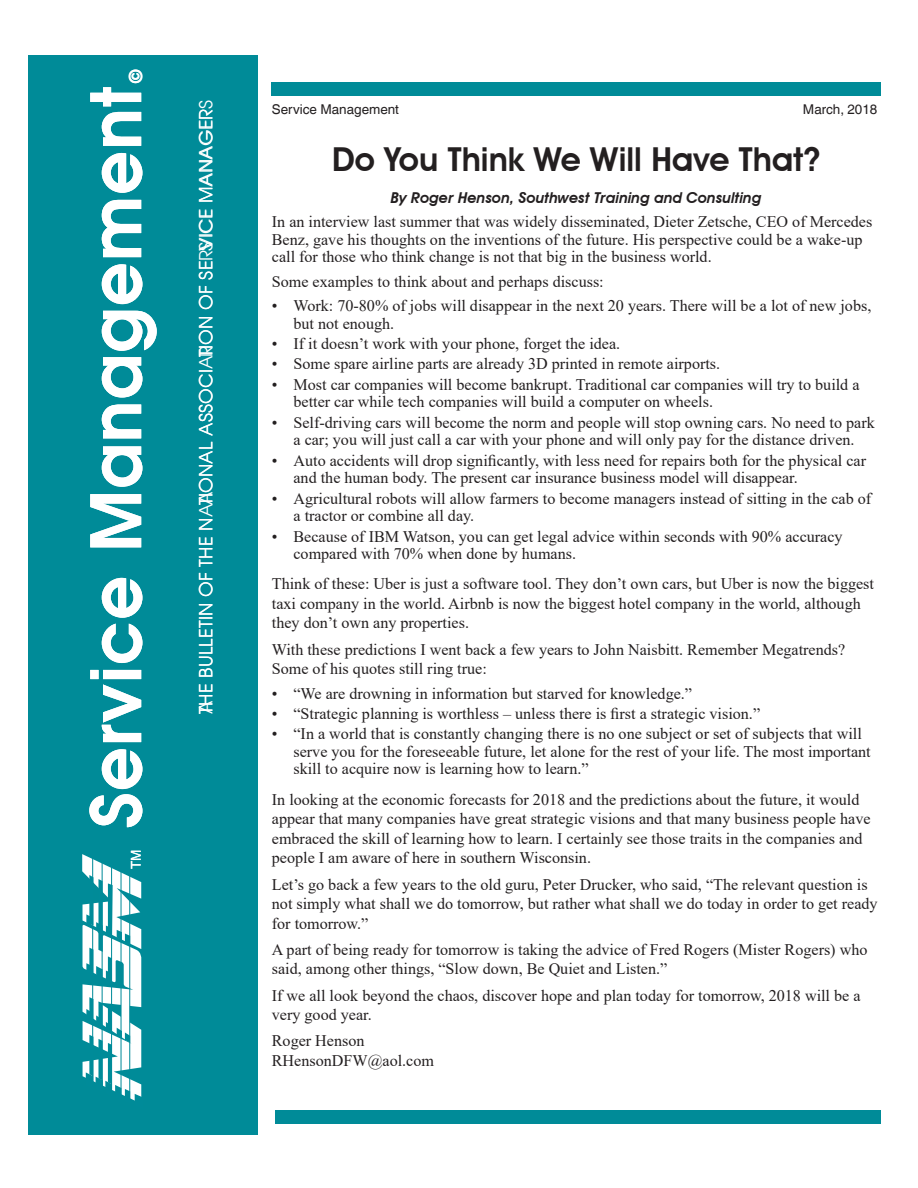
<style>
.page{position:relative;width:918px;height:1188px;background:#fff}
.page>*{position:absolute;margin:0;border:0;box-sizing:border-box;transform-origin:0 0}
.t1{font:600 69px "Avant Garde";letter-spacing:.015em;color:#fff}
.t2{font:600 33px "Avant Garde IT Cby BT";color:#231f20}
.t3{font:18px "Avant Garde";letter-spacing:.01em;color:#fff}
.t4{font:700 18px "Helvetica";color:#fff}
.t5{font:16.2px/19.5px "Times New Roman";color:#231f20}
.t6{font:italic 600 15px "Avant Garde IT Cby BT";color:#231f20}
.t7{font:13.5px "Helvetica World";color:#231f20}
.t8{font:13.5px "Helvetica";color:#fff}
</style>
<div class="page">
<div style="left:28px;top:55px;width:229px;height:1080px;background:#008b98"></div>
<svg style="left:82px;top:854px;width:60px;height:247px"></svg>
<div style="left:271px;top:82px;width:610px;height:14px;background:#008b98"></div>
<div style="left:276px;top:1111px;width:605px;height:13px;background:#008b98"></div>
<p class="t4" style="left:129px;top:83px;width:15px;rotate:-90deg">©</p>
<h1 class="t1" style="left:90px;top:828px;width:743px;rotate:-90deg">Service Management</h1>
<p class="t8" style="left:128px;top:869px;width:21px;rotate:-90deg">TM</p>
<p class="t3" style="left:199px;top:251px;width:152px;rotate:-90deg">VICE MANAGERS</p>
<p class="t3" style="left:199px;top:357px;width:117px;rotate:-90deg">TION OF SERS</p>
<p class="t3" style="left:199px;top:505px;width:160px;rotate:-90deg">TIONAL ASSOCIAR</p>
<p class="t3" style="left:199px;top:714px;width:223px;rotate:-90deg">THE BULLETIN OF THE NAA</p>
<p class="t3" style="left:199px;top:714px;width:15px;rotate:-90deg">A</p>
<p class="t7" style="left:272px;top:101px;width:129px">Service Management</p>
<p class="t7" style="left:803px;top:101px;width:76px">March, 2018</p>
<h2 class="t2" style="left:332px;top:140px;width:489px">Do You Think We Will Have That?</h2>
<p class="t6" style="left:391px;top:188px;width:372px">By Roger Henson, Southwest Training and Consulting</p>
<p class="t5" style="left:272px;top:212px;width:602px;line-height:17.5px">In an interview last summer that was widely disseminated, Dieter Zetsche, CEO of Mercedes<br>Benz, gave his thoughts on the inventions of the future. His perspective could be a wake-up call for those who think change is not that big in the business world.</p>
<p class="t5" style="left:272px;top:271px;width:333px">Some examples to think about and perhaps discuss:</p>
<p class="t5" style="left:293px;top:296px;width:579px;line-height:17.5px;text-indent:-22px">• Work: 70-80% of jobs will disappear in the next 20 years. There will be a lot of new jobs, but not enough.</p>
<p class="t5" style="left:272px;top:333px;width:350px">• If it doesn’t work with your phone, forget the idea.</p>
<p class="t5" style="left:272px;top:354px;width:450px">• Some spare airline parts are already 3D printed in remote airports.</p>
<p class="t5" style="left:293px;top:375px;width:568px;line-height:17.5px;text-indent:-22px">• Most car companies will become bankrupt. Traditional car companies will try to build a better car while tech companies will build a computer on wheels.</p>
<p class="t5" style="left:272px;top:413px;width:604px;line-height:17.5px;text-align:center">• Self-driving cars will become the norm and people will stop owning cars. No need to park a car; you will just call a car with your phone and will only pay for the distance driven.</p>
<p class="t5" style="left:293px;top:451px;width:574px;line-height:17.5px;text-indent:-22px">• Auto accidents will drop significantly, with less need for repairs both for the physical car and the human body. The present car insurance business model will disappear.</p>
<p class="t5" style="left:293px;top:489px;width:579px;line-height:17.5px;text-indent:-22px">• Agricultural robots will allow farmers to become managers instead of sitting in the cab of a tractor or combine all day.</p>
<p class="t5" style="left:293px;top:527px;width:551px;line-height:17.5px;text-indent:-22px">• Because of IBM Watson, you can get legal advice within seconds with 90% accuracy compared with 70% when done by humans.</p>
<p class="t5" style="left:272px;top:574px;width:604px">Think of these: Uber is just a software tool. They don’t own cars, but Uber is now the biggest taxi company in the world. Airbnb is now the biggest hotel company in the world, although they don’t own any properties.</p>
<p class="t5" style="left:272px;top:639px;width:575px">With these predictions I went back a few years to John Naisbitt. Remember Megatrends?<br>Some of his quotes still ring true:</p>
<p class="t5" style="left:272px;top:683px;width:422px">• “We are drowning in information but starved for knowledge.”</p>
<p class="t5" style="left:272px;top:703px;width:490px">• “Strategic planning is worthless – unless there is first a strategic vision.”</p>
<p class="t5" style="left:293px;top:725px;width:579px;line-height:17.5px;text-indent:-22px">• “In a world that is constantly changing there is no one subject or set of subjects that will serve you for the foreseeable future, let alone for the rest of your life. The most important skill to acquire now is learning how to learn.”</p>
<p class="t5" style="left:272px;top:789px;width:600px">In looking at the economic forecasts for 2018 and the predictions about the future, it would appear that many companies have great strategic visions and that many business people have embraced the skill of learning how to learn. I certainly see those traits in the companies and people I am aware of here in southern Wisconsin.</p>
<p class="t5" style="left:272px;top:874px;width:607px">Let’s go back a few years to the old guru, Peter Drucker, who said, “The relevant question is not simply what shall we do tomorrow, but rather what shall we do today in order to get ready for tomorrow.”</p>
<p class="t5" style="left:272px;top:939px;width:597px">A part of being ready for tomorrow is taking the advice of Fred Rogers (Mister Rogers) who said, among other things, “Slow down, Be Quiet and Listen.”</p>
<p class="t5" style="left:272px;top:985px;width:590px">If we all look beyond the chaos, discover hope and plan today for tomorrow, 2018 will be a very good year.</p>
<p class="t5" style="left:272px;top:1031px;width:164px">Roger Henson<br>RHensonDFW@aol.com</p>
</div>
